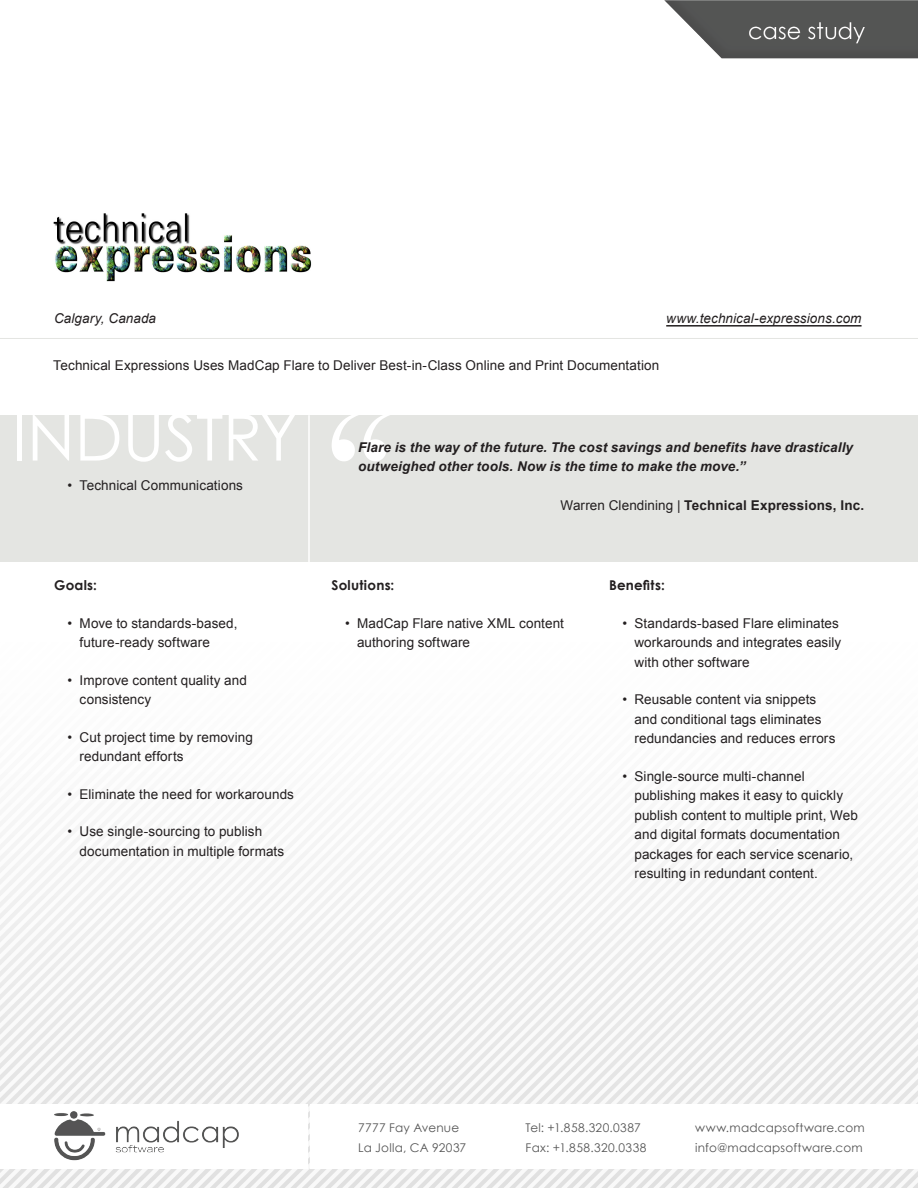
<style>
.page{position:relative;width:918px;height:1188px;background:#fff}
.page>*{position:absolute;margin:0;border:0;box-sizing:border-box;transform-origin:0 0}
.t1{font:189px "Bask Old Face";color:#fff}
.t2{font:64.5px "Century Gothic";letter-spacing:-.005em;color:#fff}
.t3{font:13.5px/19.5px "Arial";letter-spacing:.005em;color:#231f20}
.quote{font:italic 700 13.5px/19.5px "Arial";letter-spacing:.01em;color:#231f20}
.Location{font:italic 13.5px "Arial";letter-spacing:.005em;color:#231f20}
.t4{font:700 13.5px "Arial";letter-spacing:.01em;color:#231f20}
.Subhead{font:700 13.5px "Century Gothic";letter-spacing:.02em;color:#231f20}
.t5{font:12px/19.5px "Century Gothic";letter-spacing:.02em;color:#555}
.s1{font-weight:400}
</style>
<div class="page">
<img style="left:0;top:835px;width:918px;height:353px">
<div style="left:0;top:415px;width:918px;height:147px;background:#e4e5e2"></div>
<hr style="left:308px;top:415px;width:2px;height:147px;background:#fff">
<img style="left:664px;top:0;width:254px;height:59px">
<div style="left:0;top:1104px;width:308px;height:64px;background:#fff"></div>
<div style="left:310px;top:1104px;width:608px;height:64px;background:#fff"></div>
<img style="left:52px;top:1100px;width:190px;height:72px">
<img style="left:53px;top:213px;width:259px;height:69px">
<hr style="left:0;top:338px;width:918px;height:1px;background:#e4e5e2">
<hr style="left:666px;top:325px;width:196px;height:2px;background:#231f20">
<p class="Location" style="left:54px;top:309px;width:104px">Calgary, Canada</p>
<p class="Location" style="left:666px;top:309px;width:197px">www.technical-expressions.com</p>
<p class="t3" style="left:53px;top:355px;width:608px">Technical Expressions Uses MadCap Flare to Deliver Best-in-Class Online and Print Documentation</p>
<h2 class="t2" style="left:12px;top:392px;width:287px">INDUSTRY</h2>
<h1 class="t1" style="left:323px;top:376px;width:78px">“</h1>
<p class="quote" style="left:358px;top:438px;width:496px">Flare is the way of the future. The cost savings and benefits have drastically outweighed other tools. Now is the time to make the move.”</p>
<p class="t4" style="left:560px;top:496px;width:305px"><span class="s1">Warren Clendining |</span> Technical Expressions, Inc.</p>
<p class="t3" style="left:68px;top:475px;width:177px">• Technical Communications</p>
<p class="Subhead" style="left:54px;top:575px;width:44px">Goals:</p>
<p class="t3" style="left:80px;top:613px;width:159px;text-indent:-12px">• Move to standards-based, future-ready software</p>
<p class="t3" style="left:80px;top:670px;width:169px;text-indent:-12px">• Improve content quality and consistency</p>
<p class="t3" style="left:80px;top:727px;width:175px;text-indent:-12px">• Cut project time by removing redundant efforts</p>
<p class="t3" style="left:68px;top:784px;width:228px">• Eliminate the need for workarounds</p>
<p class="t3" style="left:80px;top:822px;width:206px;text-indent:-12px">• Use single-sourcing to publish documentation in multiple formats</p>
<p class="Subhead" style="left:332px;top:575px;width:64px">Solutions:</p>
<p class="t3" style="left:357px;top:613px;width:208px;text-indent:-12px">• MadCap Flare native XML content authoring software</p>
<p class="Subhead" style="left:609px;top:575px;width:57px">Benefits:</p>
<p class="t3" style="left:634px;top:613px;width:208px;text-indent:-12px">• Standards-based Flare eliminates workarounds and integrates easily with other software</p>
<p class="t3" style="left:634px;top:690px;width:202px;text-indent:-12px">• Reusable content via snippets and conditional tags eliminates redundancies and reduces errors</p>
<p class="t3" style="left:634px;top:766px;width:225px;text-indent:-12px">• Single-source multi-channel publishing makes it easy to quickly publish content to multiple print, Web and digital formats documentation packages for each service scenario, resulting in redundant content.</p>
<p class="t5" style="left:358px;top:1118px;width:110px">7777 Fay Avenue<br>La Jolla, CA 92037</p>
<p class="t5" style="left:526px;top:1118px;width:122px">Tel: +1.858.320.0387<br>Fax: +1.858.320.0338</p>
<p class="t5" style="left:695px;top:1118px;width:171px">www.madcapsoftware.com info@madcapsoftware.com</p>
</div>
